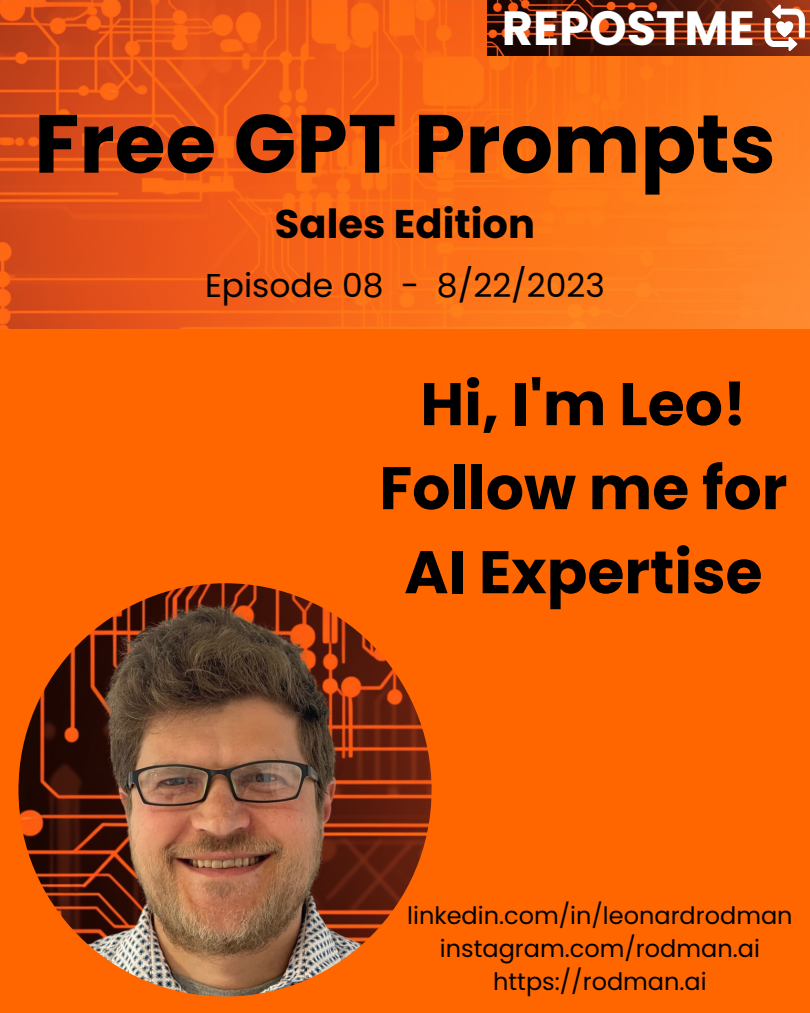
<style>
.page{position:relative;width:810px;height:1013px;background:#fff}
.page>*{position:absolute;margin:0;border:0;box-sizing:border-box;transform-origin:0 0}
.t1{font:700 82.4px "Poppins";color:#000}
.t2{font:700 60px "Poppins";color:#000}
.t3{font:700 48px "Poppins";color:#fff}
.t4{font:700 40px "Poppins";color:#000}
.t5{font:33px "Poppins";color:#000}
.t6{font:24px "Poppins";color:#000}
</style>
<div class="page">
<div style="left:0;top:0;width:810px;height:1012px;background:#f60"></div>
<img style="left:18px;top:583px;width:414px;height:413px;border-radius:50%">
<img style="left:0;top:0;width:810px;height:329px">
<img style="left:487px;top:1px;width:323px;height:54px">
<svg style="left:764px;top:5px;width:41px;height:46px;background:#c69181"></svg>
<p class="t3" style="left:502px;top:-6px;width:254px">REPOSTME</p>
<p class="t1" style="left:34px;top:86px;width:743px">Free GPT Prompts</p>
<p class="t4" style="left:275px;top:196px;width:262px">Sales Edition</p>
<p class="t5" style="left:205px;top:262px;width:401px">Episode 08 - 8/22/2023</p>
<p class="t2" style="left:420px;top:362px;width:328px">Hi, I'm Leo!</p>
<p class="t2" style="left:379px;top:446px;width:410px">Follow me for</p>
<p class="t2" style="left:404px;top:530px;width:360px">AI Expertise</p>
<p class="t6" style="left:407px;top:898px;width:387px">linkedin.com/in/leonardrodman</p>
<p class="t6" style="left:440px;top:931px;width:321px">instagram.com/rodman.ai</p>
<p class="t6" style="left:493px;top:964px;width:215px">https://rodman.ai</p>
</div>
